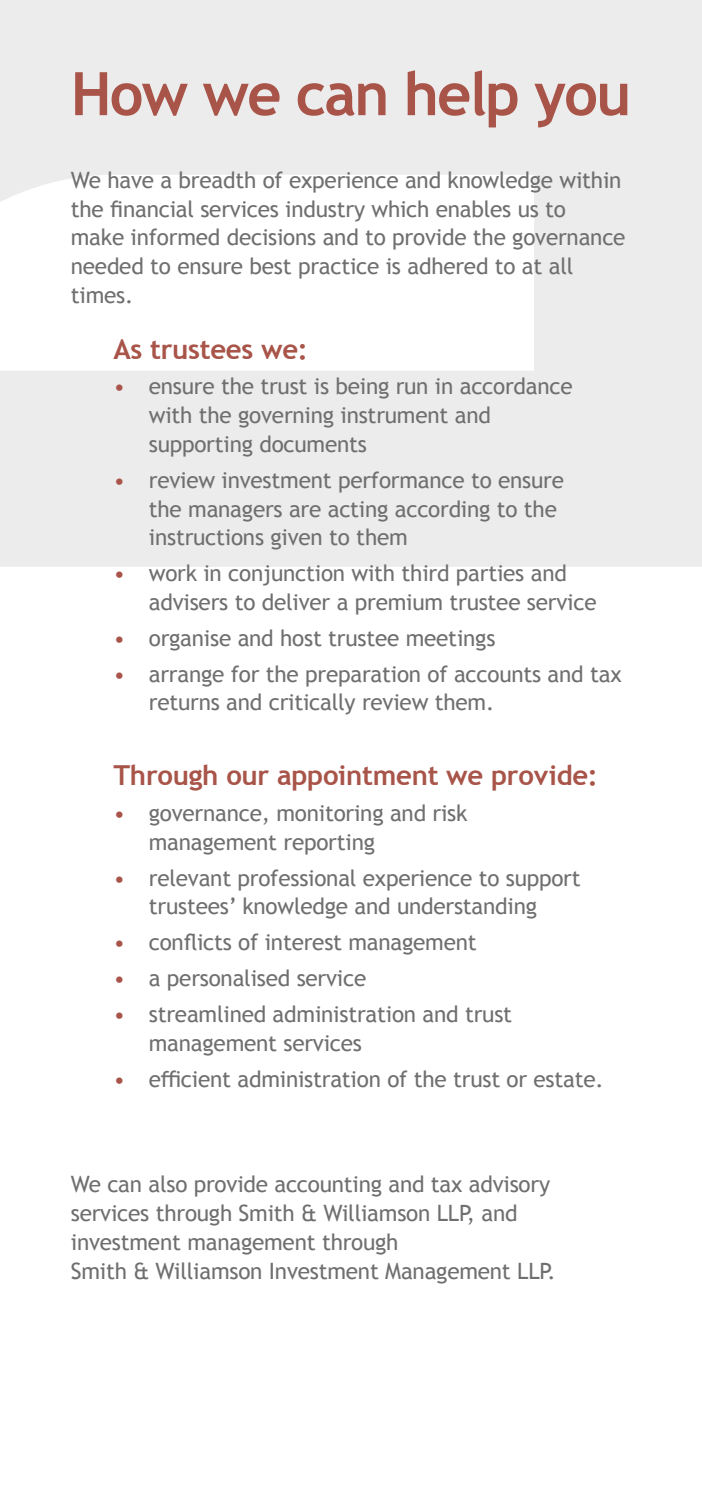
<style>
.page{position:relative;width:702px;height:1489px;background:#fff}
.page>*{position:absolute;margin:0;border:0;box-sizing:border-box;transform-origin:0 0}
.t1{font:700 60px "Trebuchet MS";letter-spacing:-.03em;color:#a85449}
.t2{font:700 27.5px "Trebuchet MS";letter-spacing:-.01em;color:#a85449}
.t3{font:22.5px/28.8px "Trebuchet MS";letter-spacing:-.01em;color:#706f6f}
.s1{color:#a85449}
</style>
<div class="page">
<svg style="left:0;top:0;width:702px;height:567px;fill:#ececec"></svg>
<h1 class="t1" style="left:71px;top:56px;width:562px">How we can help you</h1>
<p class="t3" style="left:71px;top:165px;width:556px">We have a breadth of experience and knowledge within the financial services industry which enables us to<br>make informed decisions and to provide the governance needed to ensure best practice is adhered to at all times.</p>
<p class="t2" style="left:113px;top:331px;width:196px">As trustees we:</p>
<p class="t3" style="left:149px;top:372px;width:425px;text-indent:-35px"><span class="s1">•</span> ensure the trust is being run in accordance with the governing instrument and supporting documents</p>
<p class="t3" style="left:149px;top:465px;width:416px;text-indent:-35px"><span class="s1">•</span> review investment performance to ensure the managers are acting according to the instructions given to them</p>
<p class="t3" style="left:149px;top:558px;width:449px;text-indent:-35px"><span class="s1">•</span> work in conjunction with third parties and advisers to deliver a premium trustee service</p>
<p class="t3" style="left:113px;top:623px;width:383px"><span class="s1">•</span> organise and host trustee meetings</p>
<p class="t3" style="left:149px;top:659px;width:474px;text-indent:-35px"><span class="s1">•</span> arrange for the preparation of accounts and tax returns and critically review them.</p>
<p class="t2" style="left:113px;top:758px;width:486px">Through our appointment we provide:</p>
<p class="t3" style="left:149px;top:798px;width:320px;text-indent:-35px"><span class="s1">•</span> governance, monitoring and risk management reporting</p>
<p class="t3" style="left:113px;top:863px;width:469px;text-align:center"><span class="s1">•</span> relevant professional experience to support trustees’ knowledge and understanding</p>
<p class="t3" style="left:113px;top:927px;width:365px"><span class="s1">•</span> conflicts of interest management</p>
<p class="t3" style="left:113px;top:963px;width:254px"><span class="s1">•</span> a personalised service</p>
<p class="t3" style="left:149px;top:999px;width:365px;text-indent:-35px"><span class="s1">•</span> streamlined administration and trust management services</p>
<p class="t3" style="left:113px;top:1064px;width:492px"><span class="s1">•</span> efficient administration of the trust or estate.</p>
<p class="t3" style="left:71px;top:1169px;width:486px">We can also provide accounting and tax advisory services through Smith &amp; Williamson LLP, and investment management through<br>Smith &amp; Williamson Investment Management LLP.</p>
</div>
